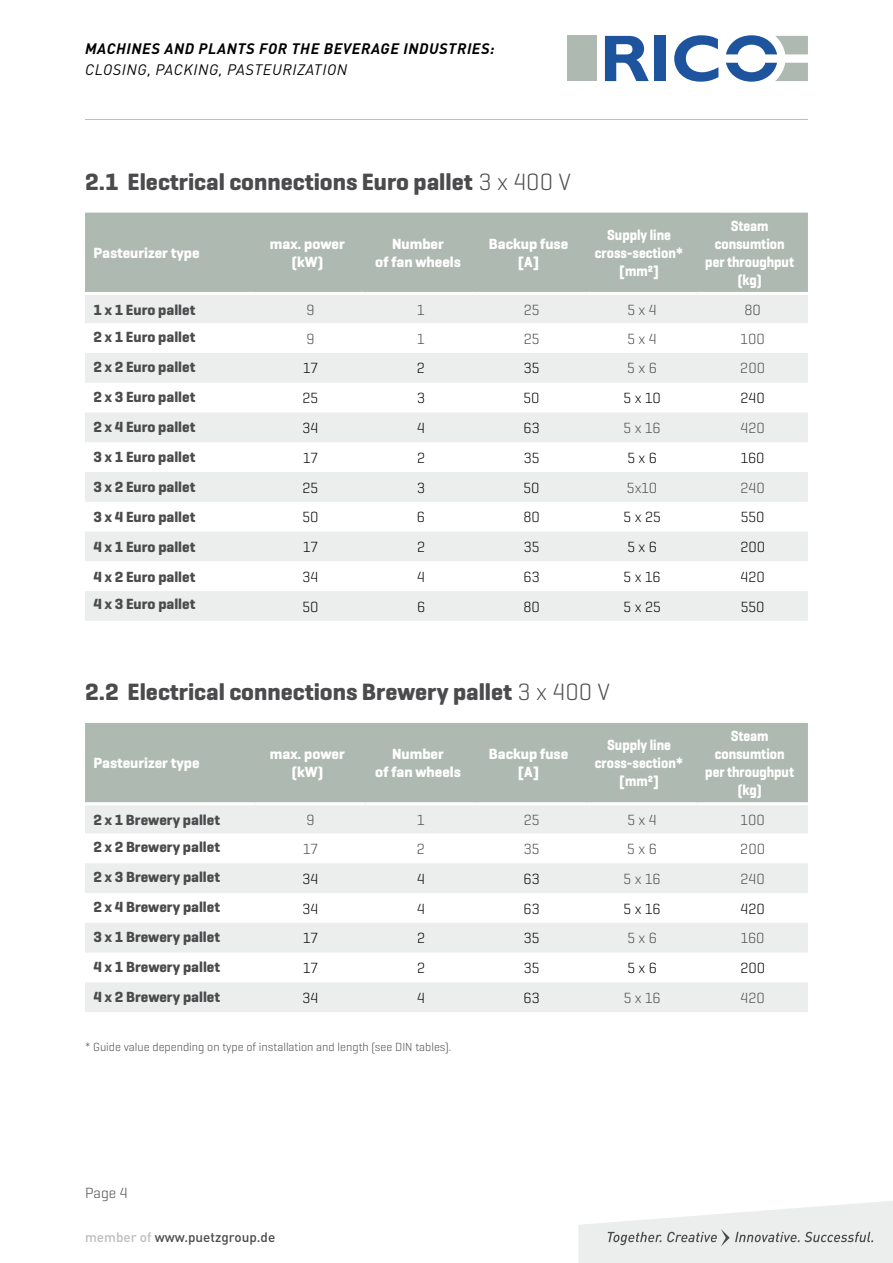
<style>
.page{position:relative;width:893px;height:1263px;background:#fff}
.page>*{position:absolute;margin:0;border:0;box-sizing:border-box;transform-origin:0 0}
.t1{font:700 24px "Geogrotesque";color:#4b4b4d}
.t2{font:700 15px "Geogrotesque";color:#4b4b4d}
.t3{font:300 15px "Geogrotesque";color:#000}
.t4{font:700 15px/18px "Geogrotesque";color:#fff;text-align:center;scale:.9 1}
.t5{font:700 15px/18px "Geogrotesque";color:#fff;text-align:center}
.t6{font:300 15px "Geogrotesque";color:#4b4b4d}
.t7{font:italic 700 15px "DIN Pro";letter-spacing:.04em;color:#000}
.t8{font:italic 15px "DIN Pro";letter-spacing:.04em;color:#000}
.t9{font:500 13.5px "DIN Pro";color:#4b4b4d}
.t10{font:300 12px "Geogrotesque";color:#4b4b4d}
.s1{font-weight:300}
.s2{color:#bbbdbe}
</style>
<div class="page">
<svg style="left:578px;top:1201px;width:315px;height:62px"></svg>
<hr style="left:85px;top:119px;width:723px;height:1px;background:#bbbdbe">
<div style="left:567px;top:36px;width:30px;height:45px;background:#aebab1"></div>
<svg style="left:605px;top:36px;width:44px;height:45px"></svg>
<div style="left:654px;top:36px;width:12px;height:45px;background:#1e549e"></div>
<svg style="left:674px;top:35px;width:44px;height:47px"></svg>
<svg style="left:726px;top:35px;width:82px;height:19px"></svg>
<svg style="left:726px;top:63px;width:82px;height:19px"></svg>
<div style="left:85px;top:723px;width:723px;height:79px;background:#aebab1"></div>
<svg style="left:85px;top:805px;width:723px;height:207px;fill:#eceded"></svg>
<div style="left:85px;top:213px;width:723px;height:79px;background:#aebab1"></div>
<svg style="left:85px;top:295px;width:723px;height:326px;fill:#eceded"></svg>
<p class="t7" style="left:85px;top:38px;width:411px">MACHINES AND PLANTS FOR THE BEVERAGE INDUSTRIES:</p>
<p class="t8" style="left:85px;top:60px;width:264px">CLOSING, PACKING, PASTEURIZATION</p>
<h1 class="t1" style="left:85px;top:167px;width:487px">2.1 Electrical connections Euro pallet <span class="s1">3 x 400 V</span></h1>
<p class="t5" style="left:94px;top:244px;width:108px">Pasteurizer type</p>
<p class="t5" style="left:270px;top:235px;width:76px">max. power (kW)</p>
<p class="t5" style="left:375px;top:235px;width:87px">Number<br>of fan wheels</p>
<p class="t5" style="left:489px;top:235px;width:81px">Backup fuse [A]</p>
<p class="t4" style="left:595px;top:226px;width:100px">Supply line cross-section* [mm²]</p>
<p class="t4" style="left:705px;top:217px;width:100px">Steam consumtion per throughput (kg)</p>
<p class="t2" style="left:94px;top:301px;width:103px">1 x 1 Euro pallet</p>
<p class="t6" style="left:306px;top:300px;width:10px">9</p>
<p class="t6" style="left:417px;top:300px;width:9px">1</p>
<p class="t6" style="left:524px;top:300px;width:17px">25</p>
<p class="t6" style="left:627px;top:300px;width:31px">5 x 4</p>
<p class="t6" style="left:744px;top:300px;width:18px">80</p>
<p class="t2" style="left:94px;top:328px;width:103px">2 x 1 Euro pallet</p>
<p class="t6" style="left:306px;top:329px;width:10px">9</p>
<p class="t6" style="left:417px;top:329px;width:9px">1</p>
<p class="t6" style="left:524px;top:329px;width:17px">25</p>
<p class="t6" style="left:627px;top:329px;width:31px">5 x 4</p>
<p class="t6" style="left:741px;top:329px;width:26px">100</p>
<p class="t2" style="left:94px;top:358px;width:103px">2 x 2 Euro pallet</p>
<p class="t3" style="left:303px;top:359px;width:16px">17</p>
<p class="t3" style="left:417px;top:359px;width:10px">2</p>
<p class="t3" style="left:524px;top:359px;width:17px">35</p>
<p class="t6" style="left:627px;top:359px;width:31px">5 x 6</p>
<p class="t6" style="left:740px;top:359px;width:26px">200</p>
<p class="t2" style="left:94px;top:388px;width:103px">2 x 3 Euro pallet</p>
<p class="t3" style="left:303px;top:389px;width:17px">25</p>
<p class="t3" style="left:417px;top:389px;width:9px">3</p>
<p class="t3" style="left:523px;top:389px;width:18px">50</p>
<p class="t3" style="left:623px;top:389px;width:39px">5 x 10</p>
<p class="t3" style="left:741px;top:389px;width:26px">240</p>
<p class="t2" style="left:94px;top:418px;width:103px">2 x 4 Euro pallet</p>
<p class="t3" style="left:303px;top:418px;width:17px">34</p>
<p class="t3" style="left:417px;top:418px;width:9px">4</p>
<p class="t3" style="left:523px;top:418px;width:18px">63</p>
<p class="t6" style="left:624px;top:418px;width:39px">5 x 16</p>
<p class="t6" style="left:741px;top:418px;width:26px">420</p>
<p class="t2" style="left:94px;top:448px;width:103px">3 x 1 Euro pallet</p>
<p class="t3" style="left:303px;top:448px;width:16px">17</p>
<p class="t3" style="left:417px;top:448px;width:10px">2</p>
<p class="t3" style="left:524px;top:448px;width:17px">35</p>
<p class="t3" style="left:627px;top:448px;width:31px">5 x 6</p>
<p class="t3" style="left:741px;top:448px;width:25px">160</p>
<p class="t2" style="left:94px;top:478px;width:103px">3 x 2 Euro pallet</p>
<p class="t3" style="left:303px;top:478px;width:17px">25</p>
<p class="t3" style="left:417px;top:478px;width:9px">3</p>
<p class="t3" style="left:524px;top:478px;width:18px">50</p>
<p class="t6" style="left:627px;top:478px;width:32px">5x10</p>
<p class="t6" style="left:741px;top:478px;width:26px">240</p>
<p class="t2" style="left:94px;top:508px;width:103px">3 x 4 Euro pallet</p>
<p class="t3" style="left:302px;top:508px;width:18px">50</p>
<p class="t3" style="left:417px;top:508px;width:10px">6</p>
<p class="t3" style="left:523px;top:508px;width:18px">80</p>
<p class="t3" style="left:623px;top:508px;width:39px">5 x 25</p>
<p class="t3" style="left:741px;top:508px;width:25px">550</p>
<p class="t2" style="left:94px;top:538px;width:103px">4 x 1 Euro pallet</p>
<p class="t3" style="left:303px;top:538px;width:16px">17</p>
<p class="t3" style="left:417px;top:538px;width:10px">2</p>
<p class="t3" style="left:524px;top:538px;width:17px">35</p>
<p class="t3" style="left:627px;top:538px;width:31px">5 x 6</p>
<p class="t3" style="left:740px;top:538px;width:26px">200</p>
<p class="t2" style="left:94px;top:568px;width:103px">4 x 2 Euro pallet</p>
<p class="t3" style="left:303px;top:567px;width:17px">34</p>
<p class="t3" style="left:417px;top:567px;width:9px">4</p>
<p class="t3" style="left:524px;top:567px;width:18px">63</p>
<p class="t3" style="left:624px;top:567px;width:39px">5 x 16</p>
<p class="t3" style="left:741px;top:567px;width:26px">420</p>
<p class="t2" style="left:94px;top:595px;width:103px">4 x 3 Euro pallet</p>
<p class="t3" style="left:302px;top:597px;width:18px">50</p>
<p class="t3" style="left:417px;top:597px;width:10px">6</p>
<p class="t3" style="left:523px;top:597px;width:18px">80</p>
<p class="t3" style="left:624px;top:597px;width:39px">5 x 25</p>
<p class="t3" style="left:741px;top:597px;width:25px">550</p>
<h1 class="t1" style="left:85px;top:677px;width:526px">2.2 Electrical connections Brewery pallet <span class="s1">3 x 400 V</span></h1>
<p class="t5" style="left:94px;top:754px;width:108px">Pasteurizer type</p>
<p class="t5" style="left:270px;top:745px;width:76px">max. power (kW)</p>
<p class="t5" style="left:375px;top:745px;width:87px">Number<br>of fan wheels</p>
<p class="t5" style="left:489px;top:745px;width:81px">Backup fuse [A]</p>
<p class="t4" style="left:595px;top:736px;width:100px">Supply line cross-section* [mm²]</p>
<p class="t4" style="left:705px;top:727px;width:100px">Steam consumtion per throughput (kg)</p>
<p class="t2" style="left:94px;top:811px;width:128px">2 x 1 Brewery pallet</p>
<p class="t6" style="left:306px;top:810px;width:10px">9</p>
<p class="t6" style="left:417px;top:810px;width:9px">1</p>
<p class="t6" style="left:524px;top:810px;width:17px">25</p>
<p class="t6" style="left:627px;top:810px;width:31px">5 x 4</p>
<p class="t6" style="left:741px;top:810px;width:26px">100</p>
<p class="t2" style="left:94px;top:838px;width:128px">2 x 2 Brewery pallet</p>
<p class="t6" style="left:303px;top:839px;width:16px">17</p>
<p class="t6" style="left:417px;top:839px;width:10px">2</p>
<p class="t6" style="left:524px;top:839px;width:17px">35</p>
<p class="t6" style="left:627px;top:839px;width:31px">5 x 6</p>
<p class="t6" style="left:740px;top:839px;width:26px">200</p>
<p class="t2" style="left:94px;top:868px;width:128px">2 x 3 Brewery pallet</p>
<p class="t3" style="left:303px;top:869px;width:17px">34</p>
<p class="t3" style="left:417px;top:869px;width:9px">4</p>
<p class="t3" style="left:523px;top:869px;width:18px">63</p>
<p class="t6" style="left:624px;top:869px;width:39px">5 x 16</p>
<p class="t6" style="left:741px;top:869px;width:26px">240</p>
<p class="t2" style="left:94px;top:898px;width:128px">2 x 4 Brewery pallet</p>
<p class="t3" style="left:303px;top:899px;width:17px">34</p>
<p class="t3" style="left:417px;top:899px;width:9px">4</p>
<p class="t3" style="left:523px;top:899px;width:18px">63</p>
<p class="t3" style="left:624px;top:899px;width:39px">5 x 16</p>
<p class="t3" style="left:741px;top:899px;width:26px">420</p>
<p class="t2" style="left:94px;top:928px;width:128px">3 x 1 Brewery pallet</p>
<p class="t3" style="left:303px;top:929px;width:16px">17</p>
<p class="t3" style="left:417px;top:929px;width:10px">2</p>
<p class="t3" style="left:524px;top:929px;width:17px">35</p>
<p class="t6" style="left:627px;top:929px;width:31px">5 x 6</p>
<p class="t6" style="left:741px;top:929px;width:25px">160</p>
<p class="t2" style="left:94px;top:958px;width:128px">4 x 1 Brewery pallet</p>
<p class="t3" style="left:303px;top:958px;width:16px">17</p>
<p class="t3" style="left:417px;top:958px;width:10px">2</p>
<p class="t3" style="left:524px;top:958px;width:17px">35</p>
<p class="t3" style="left:627px;top:958px;width:31px">5 x 6</p>
<p class="t3" style="left:740px;top:958px;width:26px">200</p>
<p class="t2" style="left:94px;top:988px;width:128px">4 x 2 Brewery pallet</p>
<p class="t3" style="left:303px;top:988px;width:17px">34</p>
<p class="t3" style="left:417px;top:988px;width:9px">4</p>
<p class="t3" style="left:524px;top:988px;width:18px">63</p>
<p class="t6" style="left:624px;top:988px;width:39px">5 x 16</p>
<p class="t6" style="left:741px;top:988px;width:26px">420</p>
<p class="t10" style="left:85px;top:1039px;width:368px">* Guide value depending on type of installation and length (see DIN tables).</p>
<p class="t6" style="left:85px;top:1184px;width:44px">Page 4</p>
<p class="t9" style="left:85px;top:1228px;width:192px"><span class="s2">member of</span> www.puetzgroup.de</p>
</div>
